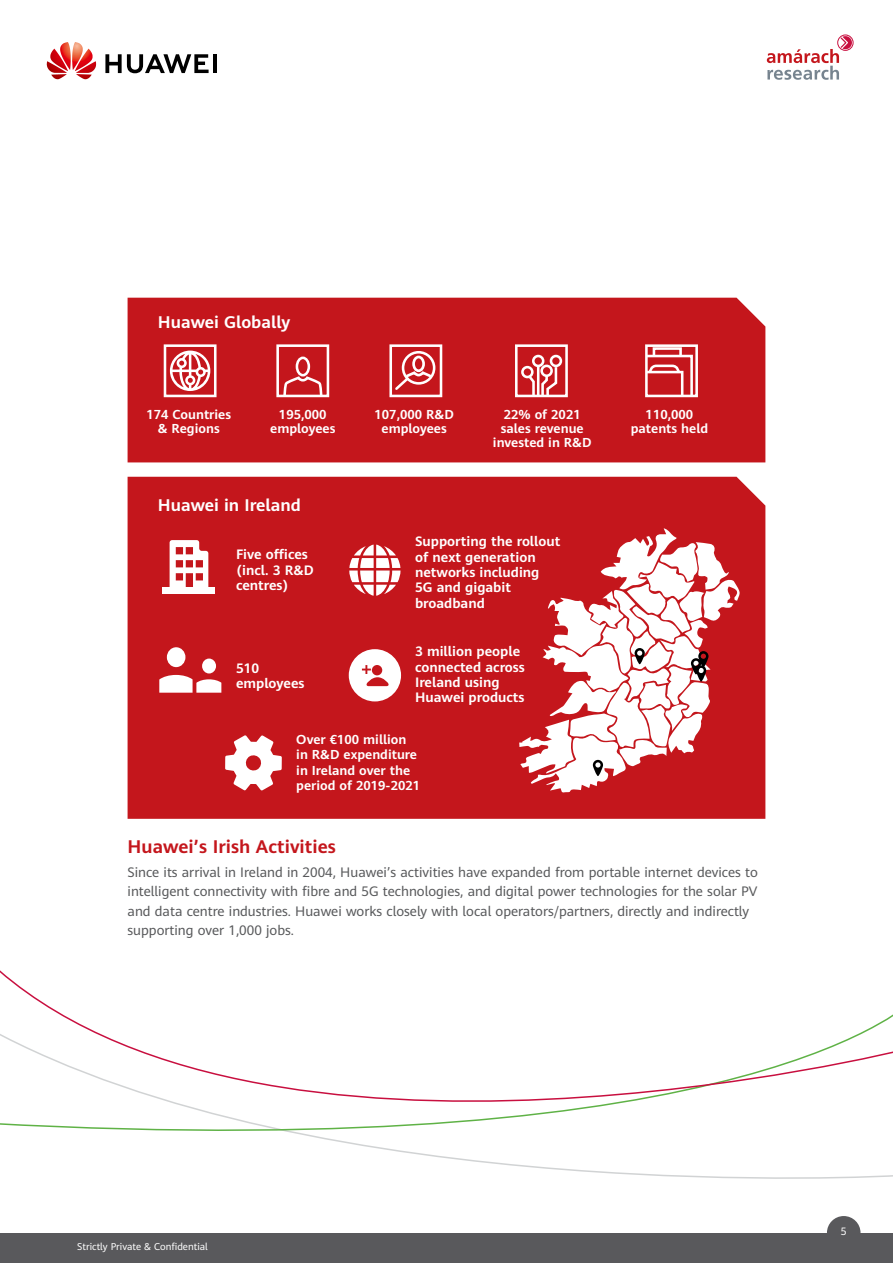
<style>
.page{position:relative;width:893px;height:1263px;background:#fff}
.page>*{position:absolute;margin:0;border:0;box-sizing:border-box;transform-origin:0 0}
.t1{font:700 18px "Huawei Sans";color:#c4161c}
.t2{font:700 16.65px "Huawei Sans";color:#fff}
.t3{font:13.5px/19.5px "Huawei Sans";color:#58595b}
.t4{font:700 13.5px/15.3px "Huawei Sans";color:#fff}
.t5{font:700 12.75px/14.1px "Huawei Sans";color:#fff;text-align:center}
.t6{font:10.5px "Huawei Sans";color:#fff}
.t7{font:9.75px "Huawei Sans";color:#fff}
</style>
<div class="page">
<div style="left:837px;top:35px;width:16px;height:16px;border:1px solid #c80f3f;border-radius:50%"></div>
<svg style="left:767px;top:36px;width:85px;height:44px"></svg>
<hr style="left:213px;top:54px;width:4px;height:19px;background:#000">
<svg style="left:105px;top:54px;width:104px;height:19px"></svg>
<img style="left:60px;top:42px;width:28px;height:28px">
<div style="left:128px;top:298px;width:637px;height:164px;background:#c4161c"></div>
<div style="left:128px;top:477px;width:637px;height:342px;background:#c4161c"></div>
<div style="left:164px;top:344px;width:53px;height:53px;border:3px solid #fff"></div>
<svg style="left:170px;top:351px;width:40px;height:40px"></svg>
<div style="left:196px;top:367px;width:10px;height:10px;border:3px solid #fff;border-radius:50%"></div>
<div style="left:276px;top:344px;width:53px;height:53px;border:3px solid #fff"></div>
<svg style="left:281px;top:378px;width:43px;height:20px"></svg>
<div style="left:296px;top:357px;width:14px;height:19px;border:3px solid #fff;border-radius:50%"></div>
<div style="left:389px;top:344px;width:53px;height:53px;border:3px solid #fff"></div>
<div style="left:402px;top:351px;width:33px;height:34px;border:3px solid #fff;border-radius:50%"></div>
<svg style="left:393px;top:372px;width:41px;height:20px"></svg>
<div style="left:412px;top:356px;width:13px;height:16px;border:3px solid #fff;border-radius:50%"></div>
<div style="left:515px;top:344px;width:53px;height:53px;border:3px solid #fff"></div>
<div style="left:521px;top:366px;width:13px;height:12px;border:3px solid #fff;border-radius:50%"></div>
<div style="left:532px;top:355px;width:12px;height:12px;border:3px solid #fff;border-radius:50%"></div>
<div style="left:550px;top:355px;width:12px;height:12px;border:3px solid #fff;border-radius:50%"></div>
<svg style="left:526px;top:365px;width:32px;height:33px"></svg>
<div style="left:645px;top:344px;width:53px;height:53px;border:3px solid #fff"></div>
<div style="left:653px;top:347px;width:29px;height:10px;border:3px solid #fff"></div>
<svg style="left:644px;top:353px;width:50px;height:45px"></svg>
<div style="left:163px;top:587px;width:52px;height:7px;background:#fff"></div>
<svg style="left:170px;top:540px;width:38px;height:47px"></svg>
<div style="left:167px;top:647px;width:18px;height:20px;background:#fff;border-radius:50%"></div>
<div style="left:202px;top:658px;width:14px;height:15px;background:#fff;border-radius:50%"></div>
<svg style="left:159px;top:675px;width:62px;height:18px"></svg>
<svg style="left:349px;top:545px;width:51px;height:51px"></svg>
<svg style="left:349px;top:649px;width:52px;height:52px"></svg>
<svg style="left:519px;top:528px;width:221px;height:265px"></svg>
<svg style="left:225px;top:735px;width:57px;height:56px"></svg>
<svg style="left:0;top:970px;width:893px;height:209px"></svg>
<div style="left:0;top:1233px;width:893px;height:30px;background:#59595c"></div>
<div style="left:827px;top:1216px;width:33px;height:33px;background:#59595c;border-radius:50%"></div>
<p class="t2" style="left:158px;top:311px;width:134px">Huawei Globally</p>
<p class="t5" style="left:146px;top:407px;width:86px">174 Countries &amp; Regions</p>
<p class="t5" style="left:270px;top:407px;width:67px">195,000 employees</p>
<p class="t5" style="left:375px;top:407px;width:81px">107,000 R&amp;D employees</p>
<p class="t5" style="left:493px;top:407px;width:100px">22% of 2021 sales revenue invested in R&amp;D</p>
<p class="t5" style="left:631px;top:407px;width:79px">110,000 patents held</p>
<p class="t2" style="left:158px;top:493px;width:144px">Huawei in Ireland</p>
<p class="t4" style="left:236px;top:546px;width:79px">Five offices (incl. 3 R&amp;D centres)</p>
<p class="t4" style="left:236px;top:660px;width:70px">510 employees</p>
<p class="t4" style="left:415px;top:533px;width:147px">Supporting the rollout of next generation networks including<br>5G and gigabit broadband</p>
<p class="t4" style="left:415px;top:643px;width:111px">3 million people connected across<br>Ireland using<br>Huawei products</p>
<p class="t5" style="left:296px;top:731px;width:125px;line-height:15.3px;text-align:left">Over €100 million in R&amp;D expenditure in Ireland over the period of 2019-2021</p>
<h1 class="t1" style="left:128px;top:834px;width:210px">Huawei’s Irish Activities</h1>
<p class="t3" style="left:128px;top:862px;width:632px">Since its arrival in Ireland in 2004, Huawei’s activities have expanded from portable internet devices to intelligent connectivity with fibre and 5G technologies, and digital power technologies for the solar PV and data centre industries. Huawei works closely with local operators/partners, directly and indirectly supporting over 1,000 jobs.</p>
<p class="t7" style="left:77px;top:1240px;width:132px">Strictly Private &amp; Confidential</p>
<p class="t6" style="left:841px;top:1224px;width:7px">5</p>
</div>
